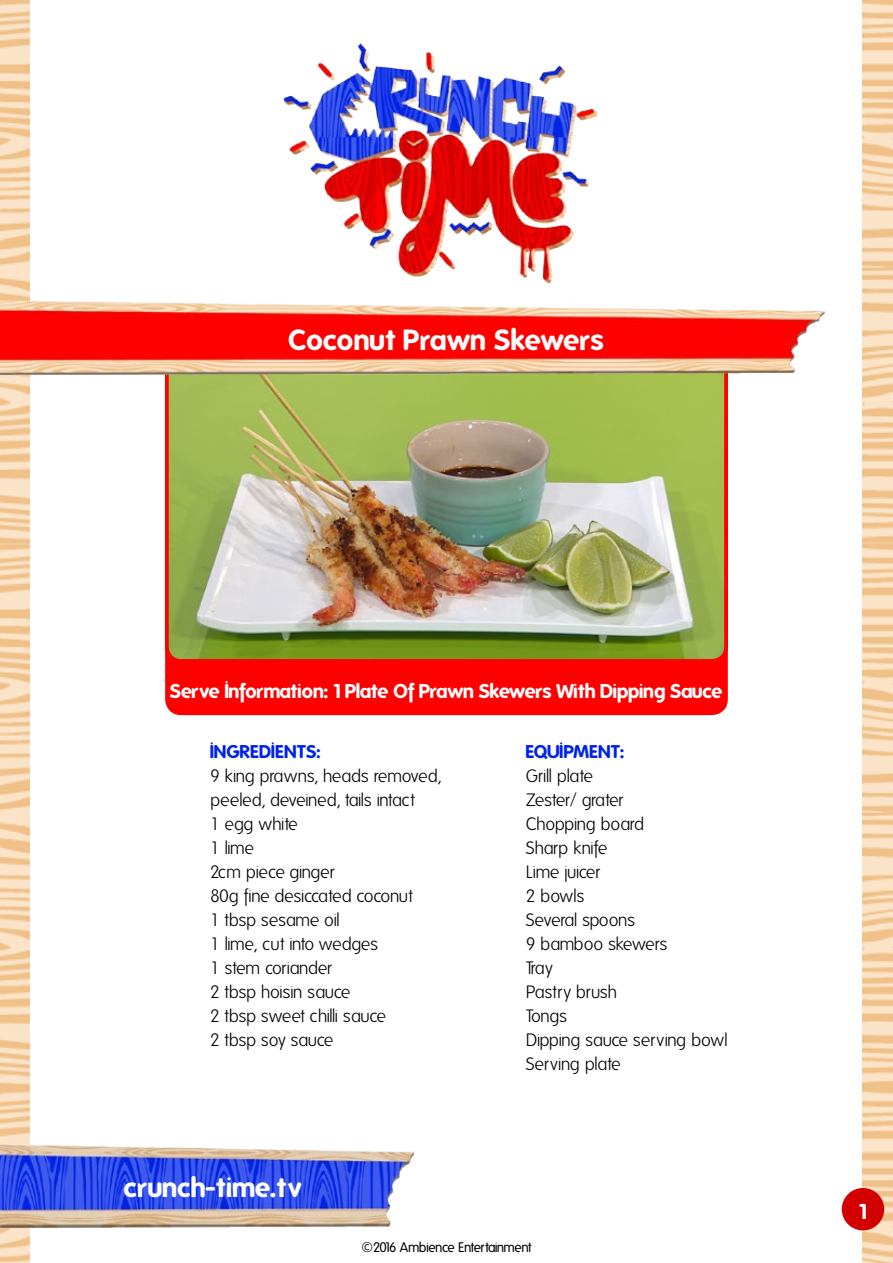
<style>
.page{position:relative;width:893px;height:1263px;background:#fff}
.page>*{position:absolute;margin:0;border:0;box-sizing:border-box;transform-origin:0 0}
.t1{font:700 28.5px "Folks";color:#fff}
.t2{font:700 27px "Folks";color:#fff}
.t3{font:700 21px "Folks";color:#fff}
.t4{font:700 19.5px "Folks";letter-spacing:-.02em;color:#fff}
.t5{font:300 18px/24px "Folks";letter-spacing:-.035em;color:#000}
.t6{font:700 18px "Folks";color:#0024e6}
.t7{font:700 18px "Folks";letter-spacing:-.03em;color:#0024e6}
.t8{font:300 18px "Folks";letter-spacing:-.015em;color:#000}
.t9{font:13.5px "Folks";letter-spacing:-.045em;color:#000}
</style>
<div class="page">
<img style="left:0;top:1px;width:29px;height:1262px">
<img style="left:863px;top:0;width:30px;height:1262px">
<div style="left:165px;top:664px;width:563px;height:52px;background:#f00"></div>
<img style="left:0;top:1139px;width:414px;height:89px">
<img style="left:283px;top:43px;width:313px;height:239px">
<div style="left:842px;top:1188px;width:42px;height:42px;background:#d20000;border-radius:50%"></div>
<img style="left:165px;top:375px;width:563px;height:289px">
<img style="left:0;top:300px;width:893px;height:75px">
<p class="t1" style="left:289px;top:323px;width:317px">Coconut Prawn Skewers</p>
<p class="t4" style="left:170px;top:680px;width:554px">Serve Information: 1 Plate Of Prawn Skewers With Dipping Sauce</p>
<p class="t6" style="left:210px;top:741px;width:112px">INGREDIENTS:</p>
<p class="t5" style="left:210px;top:764px;width:233px">9 king prawns, heads removed, peeled, deveined, tails intact</p>
<p class="t5" style="left:210px;top:812px;width:89px">1 egg white</p>
<p class="t5" style="left:210px;top:836px;width:46px">1 lime</p>
<p class="t5" style="left:210px;top:860px;width:126px">2cm piece ginger</p>
<p class="t5" style="left:210px;top:884px;width:204px">80g fine desiccated coconut</p>
<p class="t5" style="left:210px;top:908px;width:131px">1 tbsp sesame oil</p>
<p class="t5" style="left:210px;top:932px;width:170px">1 lime, cut into wedges</p>
<p class="t5" style="left:210px;top:956px;width:123px">1 stem coriander</p>
<p class="t5" style="left:210px;top:980px;width:142px">2 tbsp hoisin sauce</p>
<p class="t5" style="left:210px;top:1004px;width:178px">2 tbsp sweet chilli sauce</p>
<p class="t5" style="left:210px;top:1028px;width:125px">2 tbsp soy sauce</p>
<h2 class="t2" style="left:124px;top:1171px;width:179px">crunch-time.tv</h2>
<p class="t7" style="left:526px;top:741px;width:100px">EQUIPMENT:</p>
<p class="t5" style="left:526px;top:764px;width:69px">Grill plate</p>
<p class="t5" style="left:526px;top:788px;width:99px">Zester/ grater</p>
<p class="t5" style="left:526px;top:812px;width:120px">Chopping board</p>
<p class="t8" style="left:526px;top:838px;width:83px">Sharp knife</p>
<p class="t5" style="left:526px;top:860px;width:76px">Lime juicer</p>
<p class="t5" style="left:526px;top:884px;width:60px">2 bowls</p>
<p class="t5" style="left:526px;top:908px;width:111px">Several spoons</p>
<p class="t5" style="left:526px;top:932px;width:143px">9 bamboo skewers</p>
<p class="t5" style="left:526px;top:956px;width:29px">Tray</p>
<p class="t5" style="left:526px;top:980px;width:93px">Pastry brush</p>
<p class="t5" style="left:526px;top:1004px;width:43px">Tongs</p>
<p class="t5" style="left:526px;top:1028px;width:204px">Dipping sauce serving bowl</p>
<p class="t5" style="left:526px;top:1052px;width:97px">Serving plate</p>
<p class="t9" style="left:362px;top:1240px;width:171px">©2016 Ambience Entertainment</p>
<p class="t3" style="left:859px;top:1199px;width:10px">1</p>
</div>
